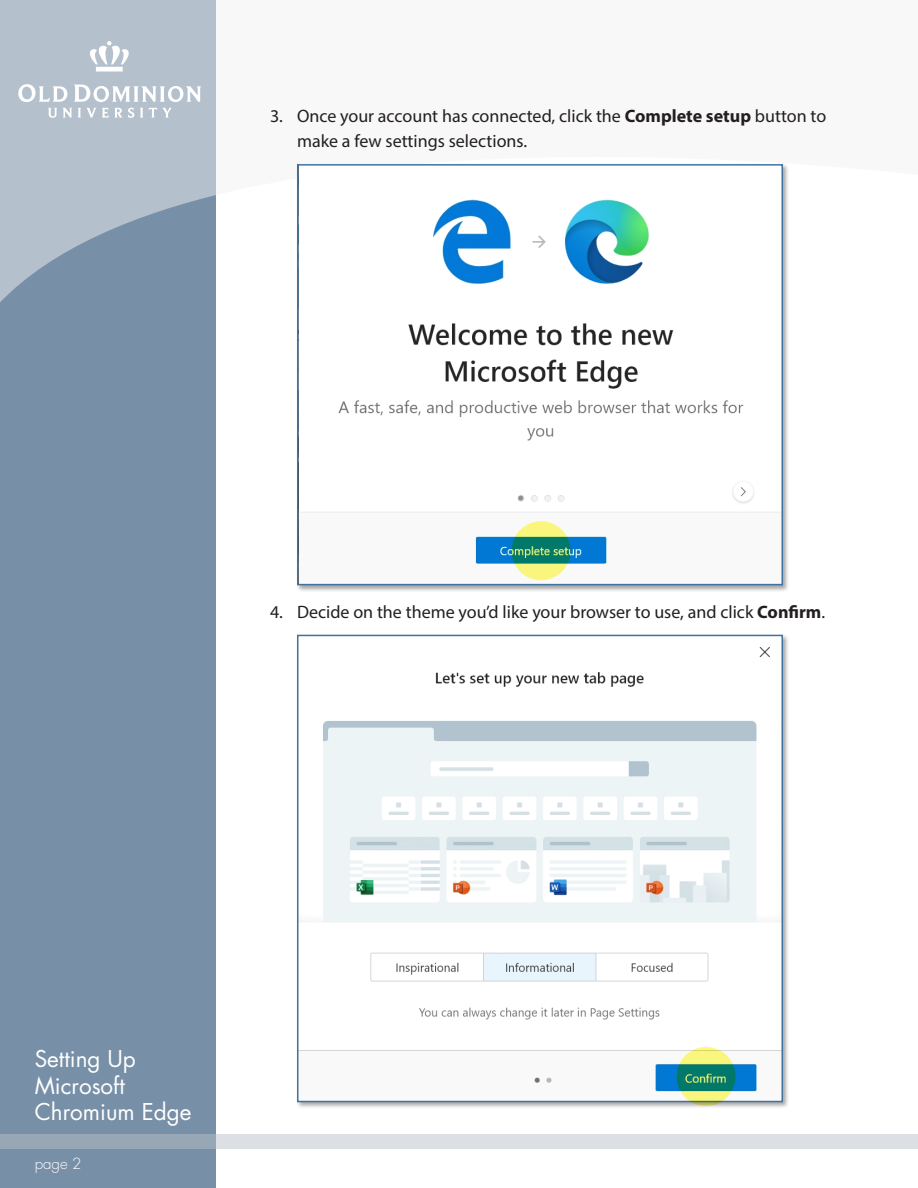
<style>
.page{position:relative;width:918px;height:1188px;background:#fff}
.page>*{position:absolute;margin:0;border:0;box-sizing:border-box;transform-origin:0 0}
.t1{font:22.5px/26.7px "Futura Std";color:#fff}
.t2{font:18px/25.5px "Myriad Pro";color:#231f20}
.t3{font:300 15px "Futura Std";color:#fff}
.s1{font-weight:700}
</style>
<div class="page">
<div style="left:0;top:0;width:216px;height:1188px;background:#7890a7"></div>
<svg style="left:0;top:0;width:216px;height:302px;fill:#b5c0cd"></svg>
<svg style="left:0;top:1134px;width:918px;height:14px;background:#ccd1d8"></svg>
<svg style="left:88px;top:41px;width:42px;height:31px"></svg>
<svg style="left:18px;top:84px;width:49px;height:18px"></svg>
<svg style="left:73px;top:85px;width:128px;height:17px;background:#d3d9e1"></svg>
<svg style="left:48px;top:108px;width:24px;height:10px"></svg>
<svg style="left:78px;top:108px;width:56px;height:10px"></svg>
<svg style="left:140px;top:108px;width:3px;height:10px"></svg>
<svg style="left:149px;top:108px;width:23px;height:10px"></svg>
<div style="left:296px;top:163px;width:493px;height:429px;background:#231f20;opacity:.4"></div>
<img style="left:300px;top:167px;width:480px;height:415px">
<div style="left:297px;top:164px;width:486px;height:421px;border:2px solid #41729e"></div>
<div style="left:296px;top:634px;width:493px;height:475px;background:#231f20;opacity:.4"></div>
<img style="left:300px;top:638px;width:480px;height:461px">
<div style="left:297px;top:635px;width:486px;height:467px;border:2px solid #41729e"></div>
<svg style="left:511px;top:521px;width:60px;height:59px;background:#7db774"></svg>
<svg style="left:676px;top:1047px;width:60px;height:59px;background:#73b072"></svg>
<p class="t2" style="left:297px;top:102px;width:531px;text-indent:-27px">3. Once your account has connected, click the <span class="s1">Complete setup</span> button to make a few settings selections.</p>
<p class="t2" style="left:270px;top:599px;width:557px">4. Decide on the theme you’d like your browser to use, and click <span class="s1">Confirm</span>.</p>
<p class="t1" style="left:35px;top:1046px;width:158px">Setting Up<br>Microsoft<br>Chromium Edge</p>
<p class="t3" style="left:35px;top:1155px;width:48px">page 2</p>
</div>
